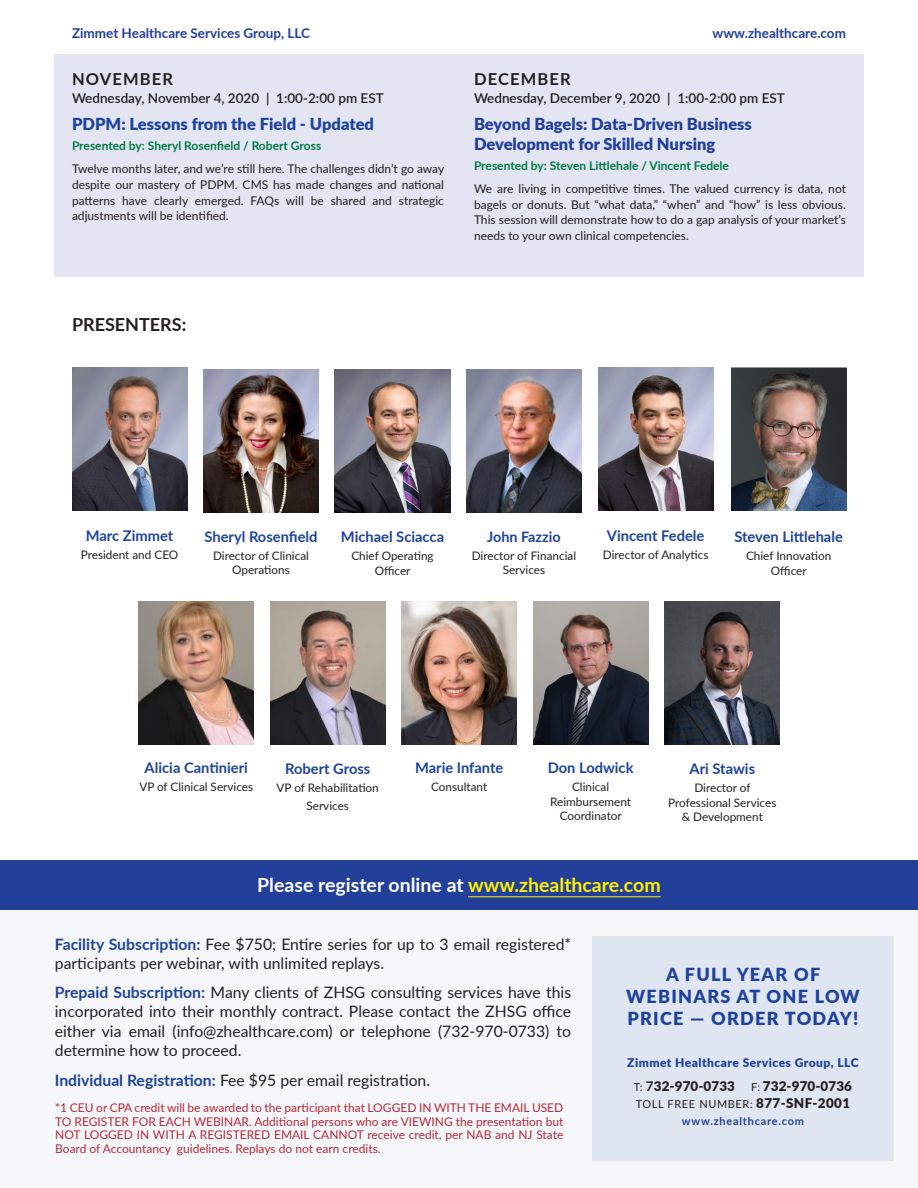
<style>
.page{position:relative;width:918px;height:1188px;background:#fff}
.page>*{position:absolute;margin:0;border:0;box-sizing:border-box;transform-origin:0 0}
.Paragraph_Style_1{font:700 19.5px "Lato";color:#fff}
.month{font:900 18px/21.6px "Lato";letter-spacing:.07em;color:#1f439b;text-align:center}
.t1{font:700 18px "Lato";color:#231f20}
.t2{font:900 16.5px/19.8px "Lato";color:#223f99}
.t3{font:900 16.5px "Lato";color:#1f439b}
.month-2{font:700 16.5px "Lato";letter-spacing:.07em;color:#231f20}
.month-3{font:15.75px/19.5px "Lato";color:#231f20}
.t4{font:700 14.7px "Lato";color:#1f439b}
.t5{font:700 14.4px "Lato";color:#1f439b}
.date{font:600 13.5px "Lato";color:#231f20}
.t6{font:700 13.5px "Lato";color:#223f99}
.month-4{font:900 13.35px "Lato";letter-spacing:.01em;color:#231f20}
.desc{font:12px/15.8px "Lato";color:#231f20;text-align:justify}
.month-5{font:12px/13.5px "Lato";color:#b72837;text-align:justify}
.t7{font:700 12px "Lato";color:#017a47}
.month-6{font:900 12px "Lato";letter-spacing:.04em;color:#1f439b}
.t8{font:11.7px/14.4px "Lato";color:#231f20;text-align:center}
.month-7{font:10.95px "Lato";letter-spacing:.06em;color:#231f20}
.month-8{font:700 10.95px "Lato";letter-spacing:.07em;color:#1f439b}
.s1{color:#fff101}
.s2{font-weight:700;color:#1f439b}
.s3{font-weight:400;font-size:10.95px}
.s4{font-weight:700}
.s5{font-weight:900;font-size:13.35px}
</style>
<div class="page">
<div style="left:54px;top:54px;width:810px;height:1080px;background:#e3e5f2"></div>
<div style="left:0;top:277px;width:918px;height:911px;background:#fff"></div>
<div style="left:0;top:864px;width:918px;height:324px;background:#f5f7fb"></div>
<div style="left:592px;top:936px;width:302px;height:224px;background:#e0e5f2"></div>
<img style="left:72px;top:368px;width:115px;height:143px">
<img style="left:203px;top:369px;width:116px;height:144px">
<img style="left:335px;top:369px;width:115px;height:144px">
<img style="left:466px;top:369px;width:116px;height:144px">
<img style="left:598px;top:368px;width:115px;height:143px">
<img style="left:731px;top:368px;width:115px;height:143px">
<img style="left:139px;top:602px;width:115px;height:143px">
<img style="left:270px;top:602px;width:115px;height:143px">
<img style="left:402px;top:602px;width:115px;height:143px">
<img style="left:533px;top:602px;width:115px;height:143px">
<img style="left:665px;top:602px;width:115px;height:143px">
<div style="left:0;top:860px;width:918px;height:50px;background:#223f99"></div>
<hr style="left:468px;top:896px;width:193px;height:1px;background:#fff101">
<p class="t6" style="left:72px;top:23px;width:240px">Zimmet Healthcare Services Group, LLC</p>
<p class="t6" style="left:713px;top:23px;width:135px">www.zhealthcare.com</p>
<p class="month-2" style="left:72px;top:67px;width:103px">NOVEMBER</p>
<p class="date" style="left:72px;top:88px;width:313px">Wednesday, November 4, 2020 | 1:00-2:00 pm EST</p>
<p class="t3" style="left:72px;top:112px;width:304px">PDPM: Lessons from the Field - Updated</p>
<p class="t7" style="left:72px;top:137px;width:251px">Presented by: Sheryl Rosenfield / Robert Gross</p>
<p class="desc" style="left:72px;top:160px;width:374px">Twelve months later, and we’re still here. The challenges didn’t go away despite our mastery of PDPM. CMS has made changes and national patterns have clearly emerged. FAQs will be shared and strategic adjustments will be identified.</p>
<p class="month-2" style="left:474px;top:67px;width:98px">DECEMBER</p>
<p class="date" style="left:474px;top:88px;width:312px">Wednesday, December 9, 2020 | 1:00-2:00 pm EST</p>
<p class="t2" style="left:474px;top:114px;width:279px">Beyond Bagels: Data-Driven Business<br>Development for Skilled Nursing</p>
<p class="t7" style="left:474px;top:156px;width:257px">Presented by: Steven Littlehale / Vincent Fedele</p>
<p class="desc" style="left:474px;top:180px;width:373px">We are living in competitive times. The valued currency is data, not bagels or donuts. But “what data,” “when” and “how” is less obvious.<br>This session will demonstrate how to do a gap analysis of your market’s needs to your own clinical competencies.</p>
<p class="t1" style="left:72px;top:311px;width:116px">PRESENTERS:</p>
<p class="t4" style="left:86px;top:525px;width:89px">Marc Zimmet</p>
<p class="t8" style="left:81px;top:548px;width:99px">President and CEO</p>
<p class="t4" style="left:204px;top:525px;width:115px">Sheryl Rosenfield</p>
<p class="t8" style="left:213px;top:548px;width:97px">Director of Clinical<br>Operations</p>
<p class="t4" style="left:341px;top:526px;width:105px">Michael Sciacca</p>
<p class="t8" style="left:351px;top:548px;width:84px">Chief Operating<br>Officer</p>
<p class="t5" style="left:487px;top:526px;width:75px">John Fazzio</p>
<p class="t8" style="left:472px;top:548px;width:106px">Director of Financial<br>Services</p>
<p class="t4" style="left:607px;top:525px;width:99px">Vincent Fedele</p>
<p class="t8" style="left:603px;top:548px;width:107px">Director of Analytics</p>
<p class="t4" style="left:734px;top:526px;width:110px">Steven Littlehale</p>
<p class="t8" style="left:746px;top:548px;width:87px">Chief Innovation<br>Officer</p>
<p class="t4" style="left:145px;top:757px;width:105px">Alicia Cantinieri</p>
<p class="t8" style="left:139px;top:779px;width:115px">VP of Clinical Services</p>
<p class="t4" style="left:285px;top:757px;width:87px">Robert Gross</p>
<p class="t8" style="left:277px;top:778px;width:104px;line-height:18px">VP of Rehabilitation<br>Services</p>
<p class="t4" style="left:415px;top:757px;width:90px">Marie Infante</p>
<p class="t8" style="left:431px;top:779px;width:58px">Consultant</p>
<p class="t4" style="left:548px;top:757px;width:87px">Don Lodwick</p>
<p class="t8" style="left:550px;top:779px;width:82px">Clinical<br>Reimbursement<br>Coordinator</p>
<p class="t4" style="left:690px;top:758px;width:67px">Ari Stawis</p>
<p class="t8" style="left:668px;top:780px;width:110px">Director of<br>Professional Services &amp; Development</p>
<p class="Paragraph_Style_1" style="left:257px;top:871px;width:405px">Please register online at <span class="s1">www.zhealthcare.com</span></p>
<p class="month-3" style="left:55px;top:933px;width:518px"><span class="s2">Facility Subscription:</span> Fee $750; Entire series for up to 3 email registered* participants per webinar, with unlimited replays.</p>
<p class="month-3" style="left:55px;top:981px;width:518px;text-align:justify"><span class="s2">Prepaid Subscription:</span> Many clients of ZHSG consulting services have this incorporated into their monthly contract. Please contact the ZHSG office either via email (info@zhealthcare.com) or telephone (732-970-0733) to determine how to proceed.</p>
<p class="month-3" style="left:55px;top:1070px;width:377px"><span class="s2">Individual Registration:</span> Fee $95 per email registration.</p>
<p class="month-5" style="left:55px;top:1101px;width:510px">*1 CEU or CPA credit will be awarded to the participant that LOGGED IN WITH THE EMAIL USED TO REGISTER FOR EACH WEBINAR. Additional persons who are VIEWING the presentation but NOT LOGGED IN WITH A REGISTERED EMAIL CANNOT receive credit, per NAB and NJ State Board of Accountancy guidelines. Replays do not earn credits.</p>
<p class="month" style="left:626px;top:963px;width:235px">A FULL YEAR OF<br>WEBINARS AT ONE LOW<br>PRICE — ORDER TODAY!</p>
<p class="month-6" style="left:627px;top:1054px;width:233px">Zimmet Healthcare Services Group, LLC</p>
<p class="month-4" style="left:634px;top:1076px;width:220px"><span class="s3">T:</span> <span class="s4">7</span>32-970-0733 <span class="s3">F:</span> 732-970-0736</p>
<p class="month-7" style="left:636px;top:1096px;width:216px">TOLL FREE NUMBER: <span class="s5">877-SNF-2001</span></p>
<p class="month-8" style="left:682px;top:1113px;width:123px">www.zhealthcare.com</p>
</div>
